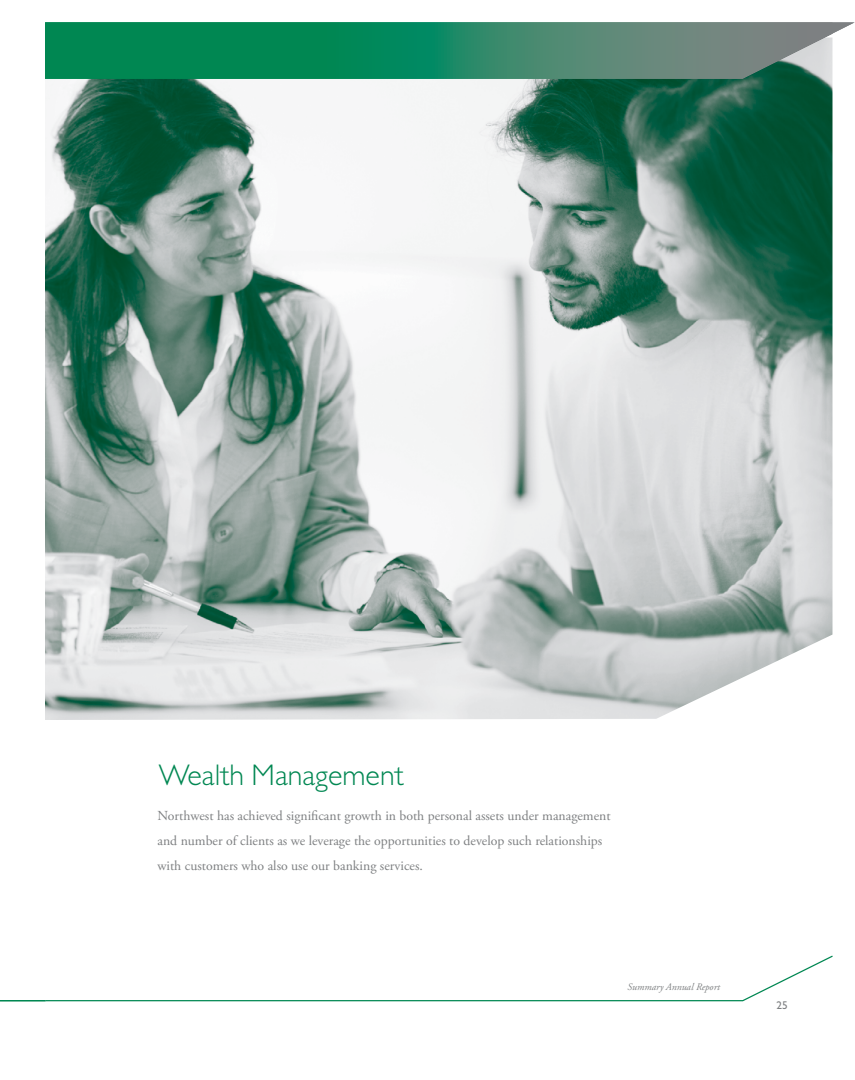
<style>
.page{position:relative;width:855px;height:1080px;background:#fff}
.page>*{position:absolute;margin:0;border:0;box-sizing:border-box;transform-origin:0 0}
.t1{font:300 30px "Gill Sans Std";color:#008752}
.t2{font:13.75px/25px "Adobe Garamond Pro";color:#7e8082}
.t3{font:11.25px "Gill Sans Std";color:#7e8082}
.t4{font:italic 10px "Adobe Garamond Pro";color:#7e8082}
</style>
<div class="page">
<svg style="left:47px;top:955px;width:785px;height:47px"></svg>
<svg style="left:0;top:1000px;width:47px;height:2px"></svg>
<img style="left:45px;top:79px;width:787px;height:641px">
<svg style="left:45px;top:22px;width:810px;height:57px;background:#348c6b"></svg>
<h1 class="t1" style="left:159px;top:764px;width:247px">Wealth Management</h1>
<p class="t2" style="left:158px;top:804px;width:455px">Northwest has achieved significant growth in both personal assets under management and number of clients as we leverage the opportunities to develop such relationships with customers who also use our banking services.</p>
<p class="t4" style="left:628px;top:982px;width:94px">Summary Annual Report</p>
<p class="t3" style="left:777px;top:1001px;width:13px">25</p>
</div>
